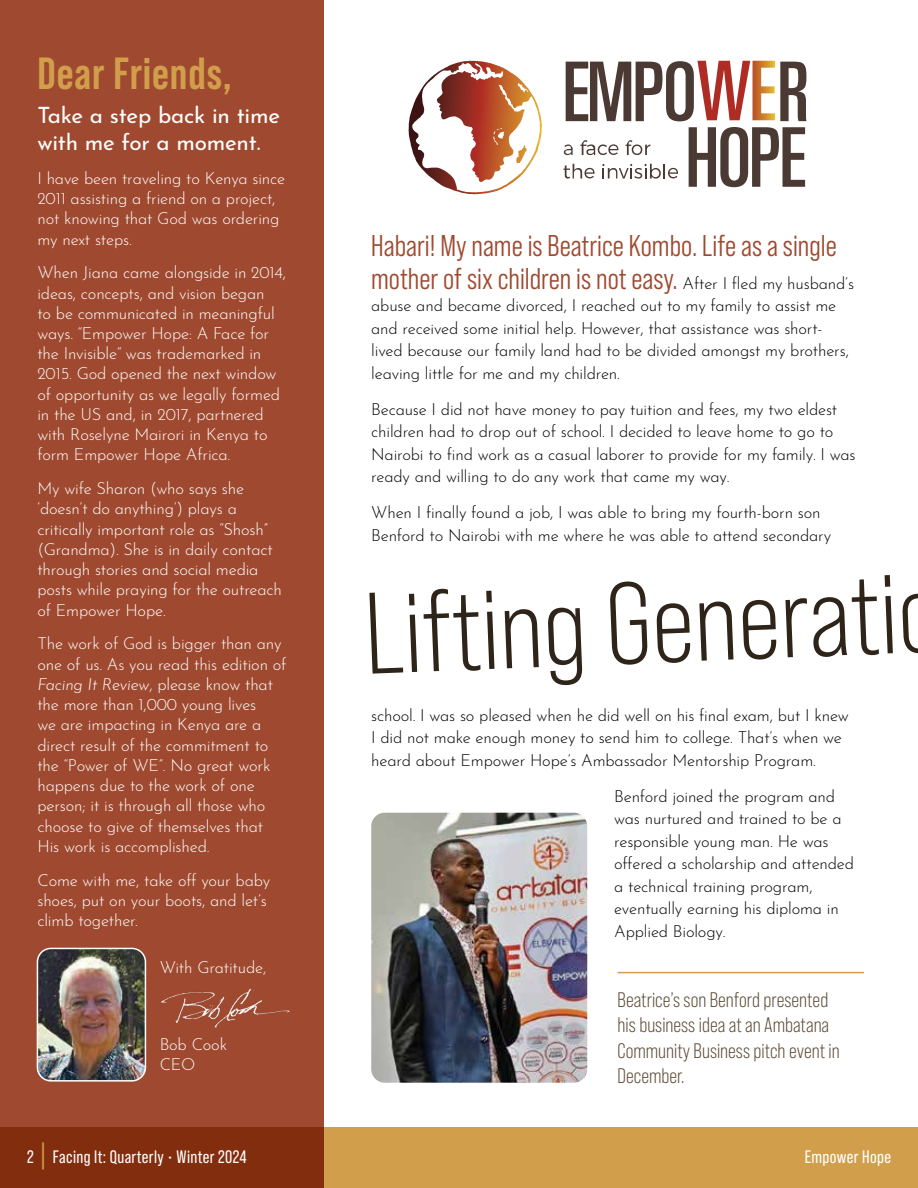
<style>
.page{position:relative;width:918px;height:1188px;background:#fff}
.page>*{position:absolute;margin:0;border:0;box-sizing:border-box;transform-origin:0 0}
.t1{font:115.5px "Bebas Neue Pro";color:#2e2419}
.t2{font:700 45px "Bebas Neue Pro";letter-spacing:.02em;color:#d19f4c}
.t3{font:30px/33px "Bebas Neue Pro Middle";color:#9f4a30}
.t4{font:22.5px/27px "Josefin Sans";letter-spacing:-.01em;color:#fff}
.t5{font:21px/25.2px "Bebas Neue Pro";color:#584630}
.t6{font:18px "Bebas Neue Pro";letter-spacing:.02em;color:#fff}
.t7{font:300 16.5px/20.2px "Josefin Sans";letter-spacing:-.01em;color:#fff}
.t8{font:300 16.5px/22.5px "Josefin Sans";letter-spacing:-.01em;color:#000}
.s1{font-style:italic}
.s2{font-family:"Josefin Sans";font-weight:300;font-size:16.5px;color:#000}
.s3{font-weight:700;font-size:27px;color:#d19f4c}
</style>
<div class="page">
<div style="left:0;top:0;width:324px;height:1188px;background:#9f4a30"></div>
<svg style="left:0;top:1127px;width:918px;height:61px;background:#b57736"></svg>
<img style="left:161px;top:989px;width:129px;height:39px">
<svg style="left:408px;top:61px;width:88px;height:133px"></svg>
<svg style="left:566px;top:61px;width:240px;height:60px"></svg>
<svg style="left:689px;top:127px;width:116px;height:60px"></svg>
<svg style="left:564px;top:144px;width:9px;height:11px"></svg>
<svg style="left:563px;top:164px;width:32px;height:15px"></svg>
<svg style="left:626px;top:140px;width:24px;height:15px"></svg>
<svg style="left:580px;top:140px;width:39px;height:15px"></svg>
<svg style="left:602px;top:164px;width:76px;height:15px"></svg>
<img style="left:371px;top:813px;width:216px;height:270px">
<hr style="left:618px;top:972px;width:246px;height:1px;background:#d19f4c">
<img style="left:37px;top:948px;width:108px;height:131px">
<div style="left:37px;top:948px;width:109px;height:134px;border:2px solid #fff;border-radius:14px"></div>
<h2 class="t2" style="left:37px;top:48px;width:196px">Dear Friends,</h2>
<h3 class="t4" style="left:37px;top:99px;width:244px">Take a step back in time with me for a moment.</h3>
<p class="t7" style="left:37px;top:166px;width:249px">I have been traveling to Kenya since<br>2011 assisting a friend on a project, not knowing that God was ordering my next steps.</p>
<p class="t7" style="left:37px;top:261px;width:250px">When Jiana came alongside in 2014, ideas, concepts, and vision began<br>to be communicated in meaningful ways. “Empower Hope: A Face for the Invisible“ was trademarked in<br>2015. God opened the next window of opportunity as we legally formed in the US and, in 2017, partnered with Roselyne Mairori in Kenya to form Empower Hope Africa.</p>
<p class="t7" style="left:37px;top:477px;width:246px">My wife Sharon (who says she ‘doesn’t do anything’) plays a critically important role as “Shosh” (Grandma). She is in daily contact through stories and social media posts while praying for the outreach of Empower Hope.</p>
<p class="t7" style="left:37px;top:632px;width:251px">The work of God is bigger than any one of us. As you read this edition of<br><span class="s1">Facing It Review</span>, please know that the more than 1,000 young lives<br>we are impacting in Kenya are a direct result of the commitment to the “Power of WE”. No great work happens due to the work of one person; it is through all those who choose to give of themselves that<br>His work is accomplished.</p>
<p class="t7" style="left:37px;top:868px;width:234px">Come with me, take off your baby shoes, put on your boots, and let’s climb together.</p>
<p class="t7" style="left:160px;top:955px;width:108px">With Gratitude,</p>
<p class="t7" style="left:160px;top:1033px;width:69px">Bob Cook<br>CEO</p>
<h3 class="t3" style="left:371px;top:229px;width:484px">Habari! My name is Beatrice Kombo. Life as a single mother of six children is not easy. <span class="s2">After I fled my husband’s</span></h3>
<p class="t8" style="left:371px;top:293px;width:479px">abuse and became divorced, I reached out to my family to assist me and received some initial help. However, that assistance was short&shy;lived because our family land had to be divided amongst my brothers, leaving little for me and my children.</p>
<p class="t8" style="left:371px;top:396px;width:486px">Because I did not have money to pay tuition and fees, my two eldest children had to drop out of school. I decided to leave home to go to Nairobi to find work as a casual laborer to provide for my family. I was ready and willing to do any work that came my way.</p>
<p class="t8" style="left:371px;top:500px;width:462px">When I finally found a job, I was able to bring my fourth-born son<br>Benford to Nairobi with me where he was able to attend secondary</p>
<h1 class="t1" style="left:363px;top:569px;width:535px;rotate:-2deg">Lifting Generati</h1>
<p class="t8" style="left:371px;top:702px;width:479px">school. I was so pleased when he did well on his final exam, but I knew<br>I did not make enough money to send him to college. That’s when we heard about Empower Hope’s Ambassador Mentorship Program.</p>
<p class="t8" style="left:614px;top:783px;width:241px">Benford joined the program and was nurtured and trained to be a responsible young man. He was offered a scholarship and attended a technical training program, eventually earning his diploma in<br>Applied Biology.</p>
<p class="t5" style="left:618px;top:987px;width:224px">Beatrice’s son Benford presented his business idea at an Ambatana<br>Community Business pitch event in<br>December.</p>
<p class="t6" style="left:27px;top:1146px;width:221px">2 <span class="s3">|</span> Facing It: Quarterly • Winter 2024</p>
<p class="t6" style="left:805px;top:1146px;width:88px">Empower Hope</p>
</div>
